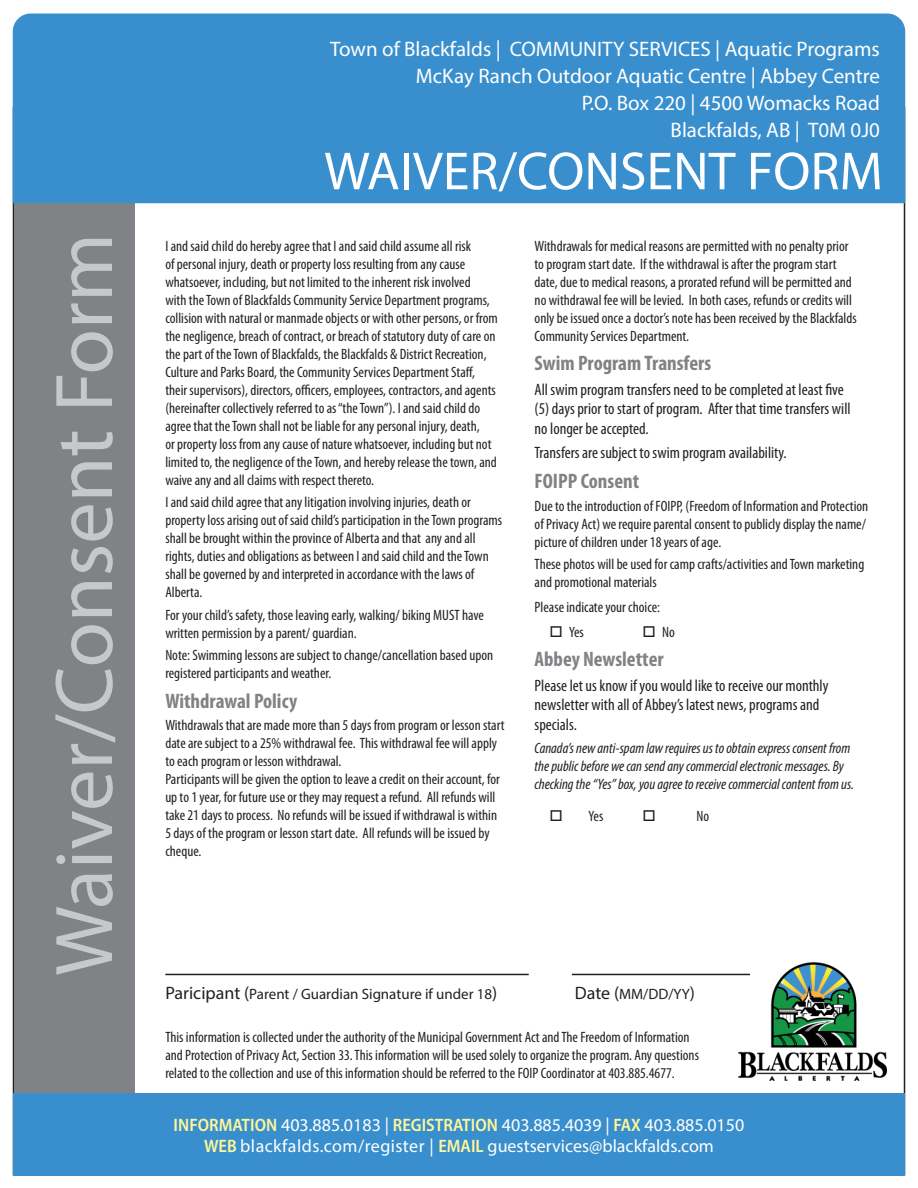
<style>
.page{position:relative;width:918px;height:1188px;background:#fff}
.page>*{position:absolute;margin:0;border:0;box-sizing:border-box;transform-origin:0 0}
.t1{font:82.5px "Myriad Pro";color:#c7c8ca}
.t2{font:54px "Myriad Pro";color:#fff}
.t3{font:21px/27px "Myriad Pro";color:#fff;text-align:right}
.t4{font:700 condensed 21px "Myriad Pro";color:#808285}
.t5{font:18px "Myriad Pro";color:#fff}
.t6{font:condensed 16.5px/19.8px "Myriad Pro";color:#231f20}
.t7{font:condensed 15px/18px "Myriad Pro";color:#231f20}
.t8{font:italic condensed 15px/18px "Myriad Pro";color:#231f20}
.t9{font:15px "Myriad Pro";color:#231f20}
.s1{font-size:18px}
.s2{font-weight:600;font-stretch:semi-condensed;color:#fff698}
</style>
<div class="page">
<div style="left:14px;top:34px;width:121px;height:1141px;background:#808285"></div>
<div style="left:13px;top:14px;width:892px;height:189px;background:#398fcd"></div>
<hr style="left:165px;top:974px;width:364px;height:1px;background:#231f20">
<hr style="left:572px;top:974px;width:178px;height:1px;background:#231f20">
<div style="left:14px;top:1093px;width:891px;height:82px;background:#398fcd"></div>
<img style="left:738px;top:962px;width:148px;height:119px">
<p class="t3" style="left:330px;top:35px;width:551px">Town of Blackfalds | COMMUNITY SERVICES | Aquatic Programs</p>
<p class="t3" style="left:416px;top:62px;width:465px">McKay Ranch Outdoor Aquatic Centre | Abbey Centre</p>
<p class="t3" style="left:582px;top:89px;width:300px">P.O. Box 220 | 4500 Womacks Road<br>Blackfalds, AB | T0M 0J0</p>
<p class="t2" style="left:324px;top:138px;width:560px">WAIVER/CONSENT FORM</p>
<p class="t1" style="left:33px;top:976px;width:744px;rotate:-90deg">Waiver/Consent Form</p>
<p class="t7" style="left:165px;top:236px;width:334px">I and said child do hereby agree that I and said child assume all risk<br>of personal injury, death or property loss resulting from any cause whatsoever, including, but not limited to the inherent risk involved<br>with the Town of Blackfalds Community Service Department programs, collision with natural or manmade objects or with other persons, or from the negligence, breach of contract, or breach of statutory duty of care on the part of the Town of Blackfalds, the Blackfalds &amp; District Recreation, Culture and Parks Board, the Community Services Department Staff, their supervisors), directors, officers, employees, contractors, and agents (hereinafter collectively referred to as “the Town”). I and said child do agree that the Town shall not be liable for any personal injury, death,<br>or property loss from any cause of nature whatsoever, including but not limited to, the negligence of the Town, and hereby release the town, and waive any and all claims with respect thereto.</p>
<p class="t7" style="left:165px;top:493px;width:338px">I and said child agree that any litigation involving injuries, death or property loss arising out of said child’s participation in the Town programs shall be brought within the province of Alberta and that any and all rights, duties and obligations as between I and said child and the Town shall be governed by and interpreted in accordance with the laws of Alberta.</p>
<p class="t7" style="left:165px;top:605px;width:320px">For your child’s safety, those leaving early, walking/ biking MUST have written permission by a parent/ guardian.</p>
<p class="t7" style="left:165px;top:646px;width:329px">Note: Swimming lessons are subject to change/cancellation based upon registered participants and weather.</p>
<p class="t4" style="left:165px;top:688px;width:133px">Withdrawal Policy</p>
<p class="t7" style="left:165px;top:716px;width:341px">Withdrawals that are made more than 5 days from program or lesson start date are subject to a 25% withdrawal fee. This withdrawal fee will apply to each program or lesson withdrawal.</p>
<p class="t7" style="left:165px;top:770px;width:336px">Participants will be given the option to leave a credit on their account, for up to 1 year, for future use or they may request a refund. All refunds will take 21 days to process. No refunds will be issued if withdrawal is within 5 days of the program or lesson start date. All refunds will be issued by cheque.</p>
<p class="t7" style="left:535px;top:236px;width:324px">Withdrawals for medical reasons are permitted with no penalty prior to program start date. If the withdrawal is after the program start date, due to medical reasons, a prorated refund will be permitted and no withdrawal fee will be levied. In both cases, refunds or credits will only be issued once a doctor’s note has been received by the Blackfalds Community Services Department.</p>
<p class="t4" style="left:535px;top:350px;width:178px">Swim Program Transfers</p>
<p class="t6" style="left:535px;top:379px;width:318px">All swim program transfers need to be completed at least five (5) days prior to start of program. After that time transfers will no longer be accepted.</p>
<p class="t6" style="left:535px;top:443px;width:254px">Transfers are subject to swim program availability.</p>
<p class="t4" style="left:535px;top:468px;width:106px">FOIPP Consent</p>
<p class="t7" style="left:535px;top:497px;width:335px">Due to the introduction of FOIPP, (Freedom of Information and Protection of Privacy Act) we require parental consent to publicly display the name/ picture of children under 18 years of age.</p>
<p class="t7" style="left:535px;top:555px;width:331px">These photos will be used for camp crafts/activities and Town marketing and promotional materials</p>
<p class="t7" style="left:535px;top:598px;width:127px">Please indicate your choice:</p>
<p class="t7" style="left:550px;top:623px;width:36px">□ Yes</p>
<p class="t7" style="left:643px;top:623px;width:34px">□ No</p>
<p class="t4" style="left:535px;top:646px;width:131px">Abbey Newsletter</p>
<p class="t6" style="left:535px;top:675px;width:295px">Please let us know if you would like to receive our monthly newsletter with all of Abbey’s latest news, programs and specials.</p>
<p class="t8" style="left:535px;top:739px;width:321px">Canada’s new anti-spam law requires us to obtain express consent from the public before we can send any commercial electronic messages. By checking the “Yes” box, you agree to receive commercial content from us.</p>
<p class="t7" style="left:550px;top:807px;width:55px">□ Yes</p>
<p class="t7" style="left:697px;top:807px;width:14px">No</p>
<p class="t9" style="left:165px;top:984px;width:334px"><span class="s1">Paricipant (</span>Parent / Guardian Signature if under 18<span class="s1">)</span></p>
<p class="t9" style="left:575px;top:984px;width:122px"><span class="s1">Date (</span>MM/DD/YY<span class="s1">)</span></p>
<p class="t7" style="left:165px;top:1028px;width:535px">This information is collected under the authority of the Municipal Government Act and The Freedom of Information and Protection of Privacy Act, Section 33. This information will be used solely to organize the program. Any questions related to the collection and use of this information should be referred to the FOIP Coordinator at 403.885.4677.</p>
<p class="t5" style="left:174px;top:1114px;width:572px"><span class="s2">INFORMATION</span> 403.885.0183 | <span class="s2">REGISTRATION</span> 403.885.4039 | <span class="s2">FAX</span> 403.885.0150</p>
<p class="t5" style="left:204px;top:1135px;width:511px"><span class="s2">WEB</span> blackfalds.com/register | <span class="s2">EMAIL</span> guestservices@blackfalds.com</p>
</div>
